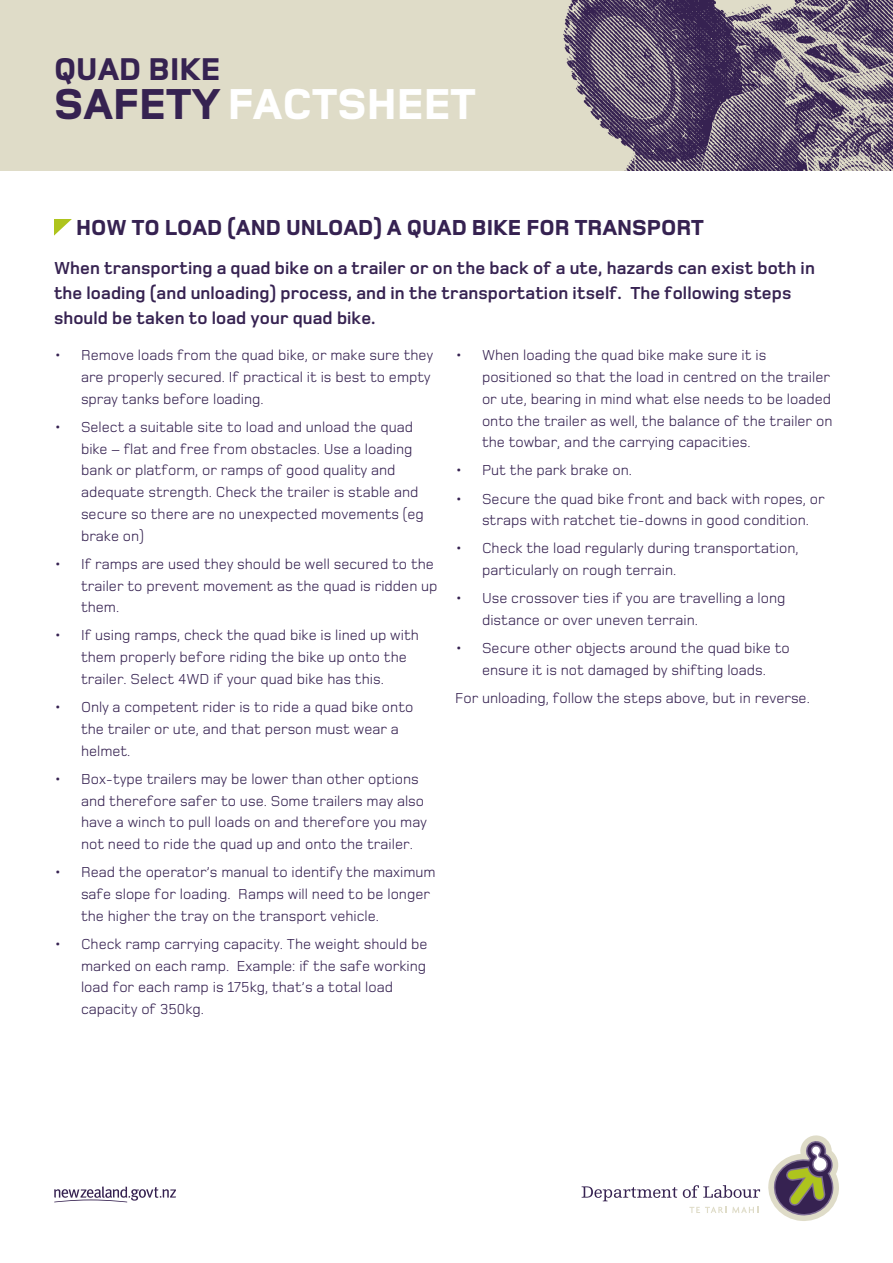
<style>
.page{position:relative;width:893px;height:1263px;background:#fff}
.page>*{position:absolute;margin:0;border:0;box-sizing:border-box;transform-origin:0 0}
.t1{font:800 44.85px "Foundry Monoline";color:#fff}
.t2{font:800 44.85px "Foundry Monoline";color:#362251}
.t3{font:800 32.7px "Foundry Monoline";color:#362251}
.t4{font:800 22.5px "Foundry Monoline";color:#362251}
.t5{font:700 18px/24.8px "Foundry Monoline";letter-spacing:.005em;color:#362251}
.t6{font:15px/21.8px "Foundry Monoline";color:#362251}
.s1{color:#362251}
</style>
<div class="page">
<div style="left:0;top:0;width:893px;height:170px;background:#dfdcc8"></div>
<svg style="left:768px;top:1135px;width:71px;height:86px"></svg>
<svg style="left:683px;top:1185px;width:77px;height:13px"></svg>
<svg style="left:582px;top:1186px;width:95px;height:15px"></svg>
<svg style="left:689px;top:1207px;width:37px;height:6px"></svg>
<svg style="left:732px;top:1207px;width:26px;height:6px"></svg>
<svg style="left:54px;top:1186px;width:122px;height:16px"></svg>
<img style="left:563px;top:0;width:330px;height:170px">
<svg style="left:54px;top:219px;width:18px;height:17px"></svg>
<h2 class="t3" style="left:54px;top:51px;width:22px">QUAD</h2>
<h2 class="t3" style="left:149px;top:51px;width:18px">BIKE</h2>
<h1 class="t2" style="left:54px;top:79px;width:28px">SAFET</h1>
<h1 class="t1" style="left:191px;top:79px;width:232px"><span class="s1">Y</span>FACTSHEET</h1>
<h3 class="t4" style="left:76px;top:215px;width:629px">HOW TO LOAD (AND UNLOAD) A QUAD BIKE FOR TRANSPORT</h3>
<p class="t5" style="left:54px;top:256px;width:762px">When transporting a quad bike on a trailer or on the back of a ute, hazards can exist both in the loading (and unloading) process, and in the transportation itself. The following steps should be taken to load your quad bike.</p>
<p class="t6" style="left:81px;top:344px;width:354px;text-indent:-27px">• Remove loads from the quad bike, or make sure they are properly secured. If practical it is best to empty spray tanks before loading.</p>
<p class="t6" style="left:81px;top:416px;width:344px;text-indent:-27px">• Select a suitable site to load and unload the quad bike – flat and free from obstacles. Use a loading bank or platform, or ramps of good quality and adequate strength. Check the trailer is stable and secure so there are no unexpected movements (eg brake on)</p>
<p class="t6" style="left:81px;top:553px;width:358px;text-indent:-27px">• If ramps are used they should be well secured to the trailer to prevent movement as the quad is ridden up them.</p>
<p class="t6" style="left:81px;top:624px;width:339px;text-indent:-27px">• If using ramps, check the quad bike is lined up with them properly before riding the bike up onto the trailer. Select 4WD if your quad bike has this.</p>
<p class="t6" style="left:81px;top:696px;width:334px;text-indent:-27px">• Only a competent rider is to ride a quad bike onto the trailer or ute, and that person must wear a helmet.</p>
<p class="t6" style="left:81px;top:768px;width:347px;text-indent:-27px">• Box-type trailers may be lower than other options and therefore safer to use. Some trailers may also have a winch to pull loads on and therefore you may not need to ride the quad up and onto the trailer.</p>
<p class="t6" style="left:81px;top:861px;width:356px;text-indent:-27px">• Read the operator’s manual to identify the maximum safe slope for loading. Ramps will need to be longer the higher the tray on the transport vehicle.</p>
<p class="t6" style="left:81px;top:933px;width:348px;text-indent:-27px">• Check ramp carrying capacity. The weight should be marked on each ramp. Example: if the safe working load for each ramp is 175kg, that’s a total load capacity of 350kg.</p>
<p class="t6" style="left:482px;top:344px;width:352px;text-indent:-27px">• When loading the quad bike make sure it is positioned so that the load in centred on the trailer or ute, bearing in mind what else needs to be loaded onto the trailer as well, the balance of the trailer on the towbar, and the carrying capacities.</p>
<p class="t6" style="left:455px;top:459px;width:178px">• Put the park brake on.</p>
<p class="t6" style="left:482px;top:487px;width:344px;text-indent:-27px">• Secure the quad bike front and back with ropes, or straps with ratchet tie-downs in good condition.</p>
<p class="t6" style="left:482px;top:537px;width:318px;text-indent:-27px">• Check the load regularly during transportation, particularly on rough terrain.</p>
<p class="t6" style="left:482px;top:587px;width:305px;text-indent:-27px">• Use crossover ties if you are travelling a long distance or over uneven terrain.</p>
<p class="t6" style="left:455px;top:637px;width:336px;text-align:center">• Secure other objects around the quad bike to ensure it is not damaged by shifting loads.</p>
<p class="t6" style="left:455px;top:687px;width:356px">For unloading, follow the steps above, but in reverse.</p>
</div>
